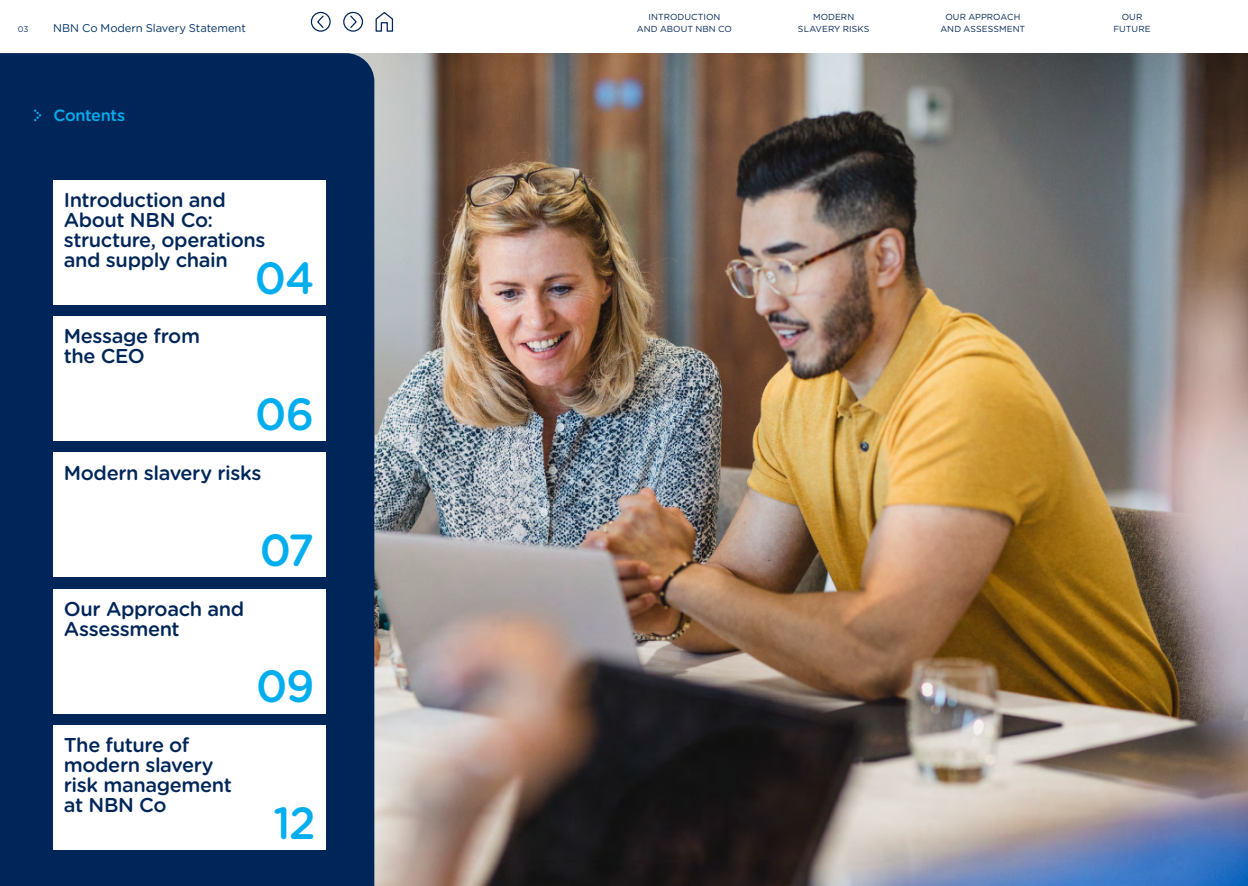
<style>
.page{position:relative;width:1248px;height:886px;background:#fff}
.page>*{position:absolute;margin:0;border:0;box-sizing:border-box;transform-origin:0 0}
.t1{font:500 45px "Gotham Rounded";letter-spacing:-.03em;color:#00aeef;scale:.96 1}
.t2{font:500 20px/20px "Gotham Rounded";letter-spacing:-.02em;color:#002659}
._01_heading_lvl_1_wi{font:500 16.25px "Gotham Rounded";letter-spacing:-.02em;color:#00aeef}
.t3{font:11.25px "Gotham Rounded";letter-spacing:-.005em;color:#023365}
.t4{font:8.75px/11.5px "Gotham Rounded";letter-spacing:.01em;color:#002659;text-align:center}
.t5{font:8.12px "Gotham Rounded";color:#023365}
</style>
<div class="page">
<img style="left:374px;top:53px;width:873px;height:833px">
<div style="left:0;top:53px;width:374px;height:833px;background:#002659"></div>
<svg style="left:34px;top:109px;width:7px;height:12px"></svg>
<div style="left:53px;top:589px;width:272px;height:124px;background:#fff"></div>
<div style="left:53px;top:725px;width:272px;height:124px;background:#fff"></div>
<div style="left:53px;top:181px;width:272px;height:124px;background:#fff"></div>
<div style="left:53px;top:453px;width:272px;height:124px;background:#fff"></div>
<div style="left:53px;top:317px;width:272px;height:124px;background:#fff"></div>
<svg style="left:375px;top:12px;width:18px;height:20px"></svg>
<svg style="left:349px;top:14px;width:9px;height:16px"></svg>
<svg style="left:316px;top:14px;width:9px;height:16px"></svg>
<div style="left:343px;top:12px;width:20px;height:20px;border:1px solid #002659;border-radius:50%"></div>
<div style="left:311px;top:12px;width:20px;height:20px;border:1px solid #002659;border-radius:50%"></div>
<p class="t5" style="left:18px;top:23px;width:12px">03</p>
<p class="t3" style="left:53px;top:20px;width:194px">NBN Co Modern Slavery Statement</p>
<p class="t4" style="left:1113px;top:11px;width:39px">OUR<br>FUTURE</p>
<p class="t4" style="left:637px;top:11px;width:96px">INTRODUCTION<br>AND ABOUT NBN CO</p>
<p class="t4" style="left:798px;top:11px;width:73px">MODERN<br>SLAVERY RISKS</p>
<p class="t4" style="left:940px;top:11px;width:86px">OUR APPROACH<br>AND ASSESSMENT</p>
<p class="_01_heading_lvl_1_wi" style="left:53px;top:104px;width:73px">Contents</p>
<p class="t2" style="left:64px;top:189px;width:203px">Introduction and<br>About NBN Co: structure, operations and supply chain</p>
<h1 class="t1" style="left:255px;top:246px;width:64px">04</h1>
<p class="t2" style="left:64px;top:325px;width:138px">Message from the CEO</p>
<h1 class="t1" style="left:255px;top:382px;width:63px">06</h1>
<p class="t2" style="left:64px;top:462px;width:199px">Modern slavery risks</p>
<p class="t2" style="left:64px;top:598px;width:182px">Our Approach and<br>Assessment</p>
<p class="t2" style="left:64px;top:734px;width:170px">The future of modern slavery risk management at NBN Co</p>
<h1 class="t1" style="left:260px;top:518px;width:58px">07</h1>
<h1 class="t1" style="left:256px;top:654px;width:62px">09</h1>
<h1 class="t1" style="left:273px;top:790px;width:45px">12</h1>
</div>
